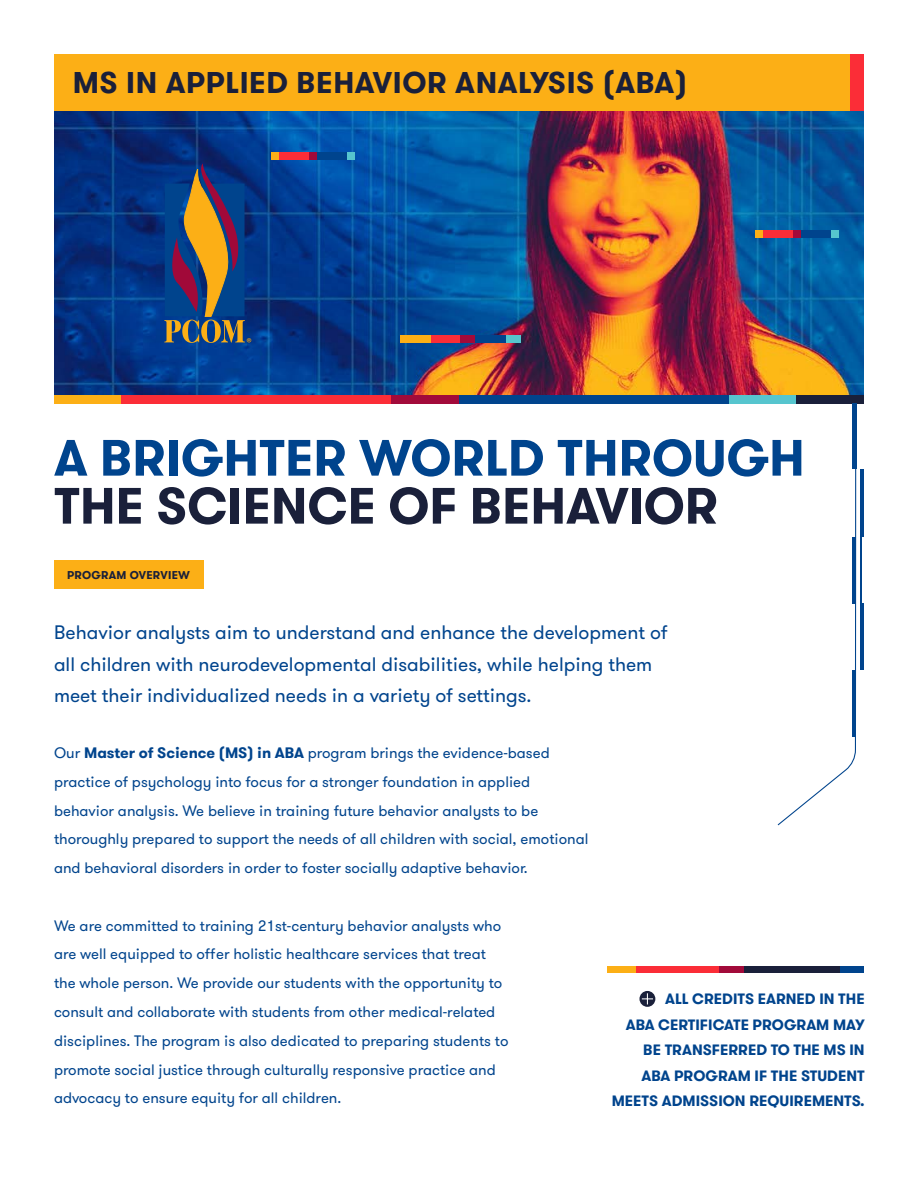
<style>
.page{position:relative;width:918px;height:1188px;background:#fff}
.page>*{position:absolute;margin:0;border:0;box-sizing:border-box;transform-origin:0 0}
.t1{font:700 51px "GT Walsheim";color:#00448d}
.t2{font:700 51px "GT Walsheim";color:#1a203a}
.t3{font:700 30px "GT Walsheim";letter-spacing:.02em;color:#1a203a}
.t4{font:19.5px/31.5px "GT Walsheim";color:#00448d}
.t5{font:15.15px/28.8px "GT Walsheim";color:#00448d}
.t6{font:700 15px/25.5px "GT Walsheim";color:#00448d;text-align:right}
.t7{font:12.9px "Myriad Pro";color:#fcaf16}
.t8{font:700 11.4px "GT Walsheim";letter-spacing:.02em;color:#1a203a}
.s1{font-weight:700}
</style>
<div class="page">
<img style="left:54px;top:110px;width:810px;height:293px">
<div style="left:430px;top:336px;width:8px;height:7px;background:#fb2d37"></div>
<div style="left:438px;top:336px;width:7px;height:7px;background:#fb2d37"></div>
<div style="left:445px;top:336px;width:8px;height:7px;background:#fb2d37"></div>
<div style="left:453px;top:336px;width:8px;height:7px;background:#fb2d37"></div>
<div style="left:400px;top:336px;width:8px;height:7px;background:#fcaf16"></div>
<div style="left:408px;top:336px;width:7px;height:7px;background:#fcaf16"></div>
<div style="left:415px;top:336px;width:8px;height:7px;background:#fcaf16"></div>
<div style="left:423px;top:336px;width:7px;height:7px;background:#fcaf16"></div>
<div style="left:461px;top:336px;width:7px;height:7px;background:#a20a3a"></div>
<div style="left:468px;top:336px;width:8px;height:7px;background:#a20a3a"></div>
<div style="left:476px;top:336px;width:7px;height:7px;background:#00448d"></div>
<div style="left:483px;top:336px;width:8px;height:7px;background:#00448d"></div>
<div style="left:491px;top:336px;width:7px;height:7px;background:#00448d"></div>
<div style="left:498px;top:336px;width:8px;height:7px;background:#00448d"></div>
<div style="left:506px;top:336px;width:7px;height:7px;background:#56c5ce"></div>
<div style="left:513px;top:336px;width:8px;height:7px;background:#56c5ce"></div>
<div style="left:271px;top:152px;width:8px;height:8px;background:#fcaf16"></div>
<div style="left:279px;top:152px;width:8px;height:8px;background:#fb2d37"></div>
<div style="left:287px;top:152px;width:7px;height:8px;background:#fb2d37"></div>
<div style="left:294px;top:152px;width:8px;height:8px;background:#fb2d37"></div>
<div style="left:302px;top:152px;width:7px;height:8px;background:#fb2d37"></div>
<div style="left:309px;top:152px;width:8px;height:8px;background:#a20a3a"></div>
<div style="left:317px;top:152px;width:7px;height:8px;background:#00448d"></div>
<div style="left:324px;top:152px;width:8px;height:8px;background:#00448d"></div>
<div style="left:332px;top:152px;width:7px;height:8px;background:#00448d"></div>
<div style="left:339px;top:152px;width:8px;height:8px;background:#00448d"></div>
<div style="left:347px;top:152px;width:8px;height:8px;background:#56c5ce"></div>
<div style="left:755px;top:230px;width:8px;height:8px;background:#fcaf16"></div>
<div style="left:763px;top:230px;width:8px;height:8px;background:#fb2d37"></div>
<div style="left:771px;top:230px;width:7px;height:8px;background:#fb2d37"></div>
<div style="left:778px;top:230px;width:8px;height:8px;background:#fb2d37"></div>
<div style="left:786px;top:230px;width:7px;height:8px;background:#fb2d37"></div>
<div style="left:793px;top:230px;width:8px;height:8px;background:#a20a3a"></div>
<div style="left:801px;top:230px;width:7px;height:8px;background:#00448d"></div>
<div style="left:808px;top:230px;width:8px;height:8px;background:#00448d"></div>
<div style="left:816px;top:230px;width:7px;height:8px;background:#00448d"></div>
<div style="left:823px;top:230px;width:8px;height:8px;background:#00448d"></div>
<div style="left:831px;top:230px;width:8px;height:8px;background:#56c5ce"></div>
<svg style="left:164px;top:164px;width:82px;height:179px;background:#555662"></svg>
<svg style="left:639px;top:991px;width:16px;height:16px"></svg>
<svg style="left:642px;top:993px;width:11px;height:11px"></svg>
<div style="left:840px;top:967px;width:24px;height:6px;background:#00448d"></div>
<div style="left:744px;top:967px;width:96px;height:6px;background:#1a203a"></div>
<div style="left:719px;top:967px;width:25px;height:6px;background:#a20a3a"></div>
<div style="left:636px;top:967px;width:83px;height:6px;background:#fb2d37"></div>
<div style="left:607px;top:967px;width:29px;height:6px;background:#fcaf16"></div>
<div style="left:54px;top:395px;width:67px;height:8px;background:#fcaf16"></div>
<div style="left:122px;top:395px;width:67px;height:8px;background:#fb2d37"></div>
<div style="left:189px;top:395px;width:67px;height:8px;background:#fb2d37"></div>
<div style="left:256px;top:395px;width:68px;height:8px;background:#fb2d37"></div>
<div style="left:324px;top:395px;width:68px;height:8px;background:#fb2d37"></div>
<div style="left:392px;top:395px;width:67px;height:8px;background:#a20a3a"></div>
<div style="left:459px;top:395px;width:67px;height:8px;background:#00448d"></div>
<div style="left:526px;top:395px;width:68px;height:8px;background:#00448d"></div>
<div style="left:594px;top:395px;width:68px;height:8px;background:#00448d"></div>
<div style="left:662px;top:395px;width:67px;height:8px;background:#00448d"></div>
<div style="left:729px;top:395px;width:68px;height:8px;background:#56c5ce"></div>
<div style="left:797px;top:395px;width:67px;height:8px;background:#1a203a"></div>
<div style="left:54px;top:54px;width:810px;height:56px;background:#fcaf16"></div>
<div style="left:850px;top:54px;width:14px;height:56px;background:#fb2d37"></div>
<div style="left:54px;top:561px;width:149px;height:28px;background:#fcaf16"></div>
<svg style="left:778px;top:469px;width:78px;height:356px"></svg>
<hr style="left:860px;top:470px;width:1px;height:200px;background:#00448d">
<hr style="left:861px;top:470px;width:3px;height:67px;background:#00448d">
<hr style="left:852px;top:537px;width:4px;height:67px;background:#00448d">
<hr style="left:861px;top:604px;width:3px;height:66px;background:#00448d">
<hr style="left:852px;top:670px;width:4px;height:67px;background:#00448d">
<hr style="left:852px;top:403px;width:4px;height:66px;background:#00448d">
<h2 class="t3" style="left:73px;top:63px;width:616px">MS IN APPLIED BEHAVIOR ANALYSIS (ABA)</h2>
<p class="t7" style="left:246px;top:335px;width:7px">®</p>
<h1 class="t1" style="left:54px;top:425px;width:752px">A BRIGHTER WORLD THROUGH</h1>
<h1 class="t2" style="left:54px;top:473px;width:666px">THE SCIENCE OF BEHAVIOR</h1>
<p class="t8" style="left:67px;top:568px;width:125px">PROGRAM OVERVIEW</p>
<p class="t4" style="left:54px;top:617px;width:615px">Behavior analysts aim to understand and enhance the development of all children with neurodevelopmental disabilities, while helping them meet their individualized needs in a variety of settings.</p>
<p class="t5" style="left:54px;top:739px;width:536px">Our <span class="s1">Master of Science (MS) in ABA</span> program brings the evidence-based practice of psychology into focus for a stronger foundation in applied behavior analysis. We believe in training future behavior analysts to be thoroughly prepared to support the needs of all children with social, emotional and behavioral disorders in order to foster socially adaptive behavior.</p>
<p class="t5" style="left:54px;top:911px;width:456px">We are committed to training 21st-century behavior analysts who are well equipped to offer holistic healthcare services that treat the whole person. We provide our students with the opportunity to consult and collaborate with students from other medical-related disciplines. The program is also dedicated to preparing students to promote social justice through culturally responsive practice and advocacy to ensure equity for all children.</p>
<p class="t6" style="left:612px;top:986px;width:254px">ALL CREDITS EARNED IN THE<br>ABA CERTIFICATE PROGRAM MAY<br>BE TRANSFERRED TO THE MS IN<br>ABA PROGRAM IF THE STUDENT<br>MEETS ADMISSION REQUIREMENTS.</p>
</div>
